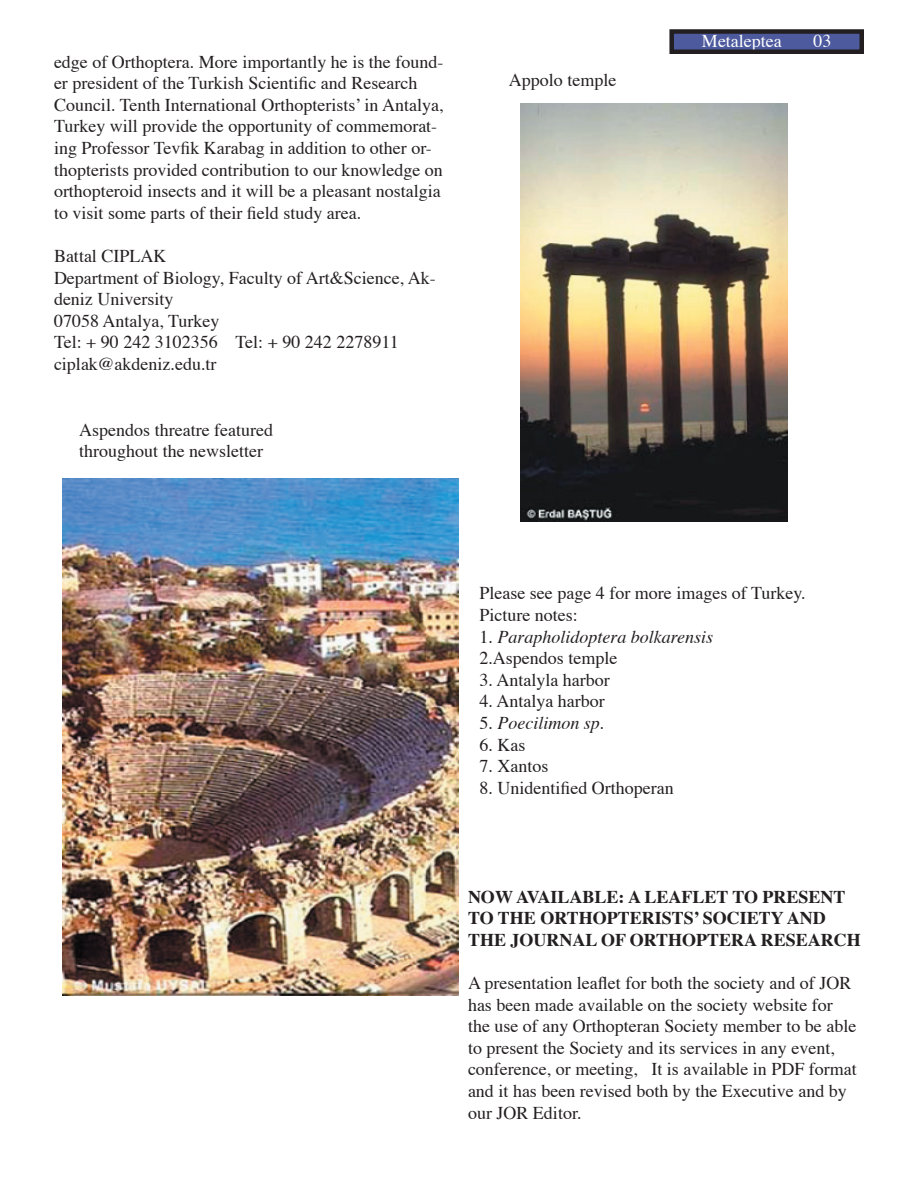
<style>
.page{position:relative;width:918px;height:1188px;background:#fff}
.page>*{position:absolute;margin:0;border:0;box-sizing:border-box;transform-origin:0 0}
.t1{font:18px/21.6px "Times";color:#231f20}
.t2{font:700 18px/21.6px "Times";color:#231f20}
.t3{font:italic 18px/21.6px "Times";color:#231f20}
.t4{font:18px "Times";color:#fff}
.s1{font-style:normal}
</style>
<div class="page">
<div style="left:672px;top:32px;width:190px;height:20px;background:#4d5a9e"></div>
<div style="left:669px;top:29px;width:195px;height:25px;border:4px solid #231f20"></div>
<img style="left:62px;top:479px;width:396px;height:517px">
<img style="left:520px;top:104px;width:268px;height:418px">
<p class="t1" style="left:54px;top:52px;width:391px">edge of Orthoptera. More importantly he is the found&shy;er president of the Turkish Scientific and Research Council. Tenth International Orthopteristsʼ in Antalya, Turkey will provide the opportunity of commemorat&shy;ing Professor Tevfik Karabag in addition to other or&shy;thopterists provided contribution to our knowledge on orthopteroid insects and it will be a pleasant nostalgia to visit some parts of their field study area.</p>
<p class="t1" style="left:54px;top:246px;width:383px">Battal CIPLAK<br>Department of Biology, Faculty of Art&amp;Science, Ak&shy;deniz University<br>07058 Antalya, Turkey<br>Tel: + 90 242 3102356 Tel: + 90 242 2278911 ciplak@akdeniz.edu.tr</p>
<p class="t1" style="left:79px;top:420px;width:195px">Aspendos threatre featured throughout the newsletter</p>
<p class="t1" style="left:509px;top:70px;width:109px">Appolo temple</p>
<p class="t4" style="left:702px;top:30px;width:81px">Metaleptea</p>
<p class="t4" style="left:813px;top:30px;width:19px">03</p>
<p class="t1" style="left:479px;top:584px;width:328px">Please see page 4 for more images of Turkey.<br>Picture notes:</p>
<p class="t3" style="left:479px;top:627px;width:235px"><span class="s1">1.</span> Parapholidoptera bolkarensis<br><span class="s1">2.Aspendos temple</span></p>
<p class="t1" style="left:479px;top:670px;width:132px">3. Antalyla harbor</p>
<p class="t1" style="left:479px;top:692px;width:127px">4. Antalya harbor</p>
<p class="t3" style="left:479px;top:713px;width:126px"><span class="s1">5.</span> Poecilimon sp.</p>
<p class="t1" style="left:479px;top:735px;width:47px">6. Kas</p>
<p class="t1" style="left:479px;top:756px;width:70px">7. Xantos</p>
<p class="t1" style="left:479px;top:778px;width:196px">8. Unidentified Orthoperan</p>
<p class="t2" style="left:468px;top:886px;width:394px">NOW AVAILABLE: A LEAFLET TO PRESENT<br>TO THE ORTHOPTERISTSʼ SOCIETY AND<br>THE JOURNAL OF ORTHOPTERA RESEARCH</p>
<p class="t1" style="left:468px;top:973px;width:390px">A presentation leaflet for both the society and of JOR has been made available on the society website for the use of any Orthopteran Society member to be able to present the Society and its services in any event, conference, or meeting, It is available in PDF format and it has been revised both by the Executive and by our JOR Editor.</p>
</div>
